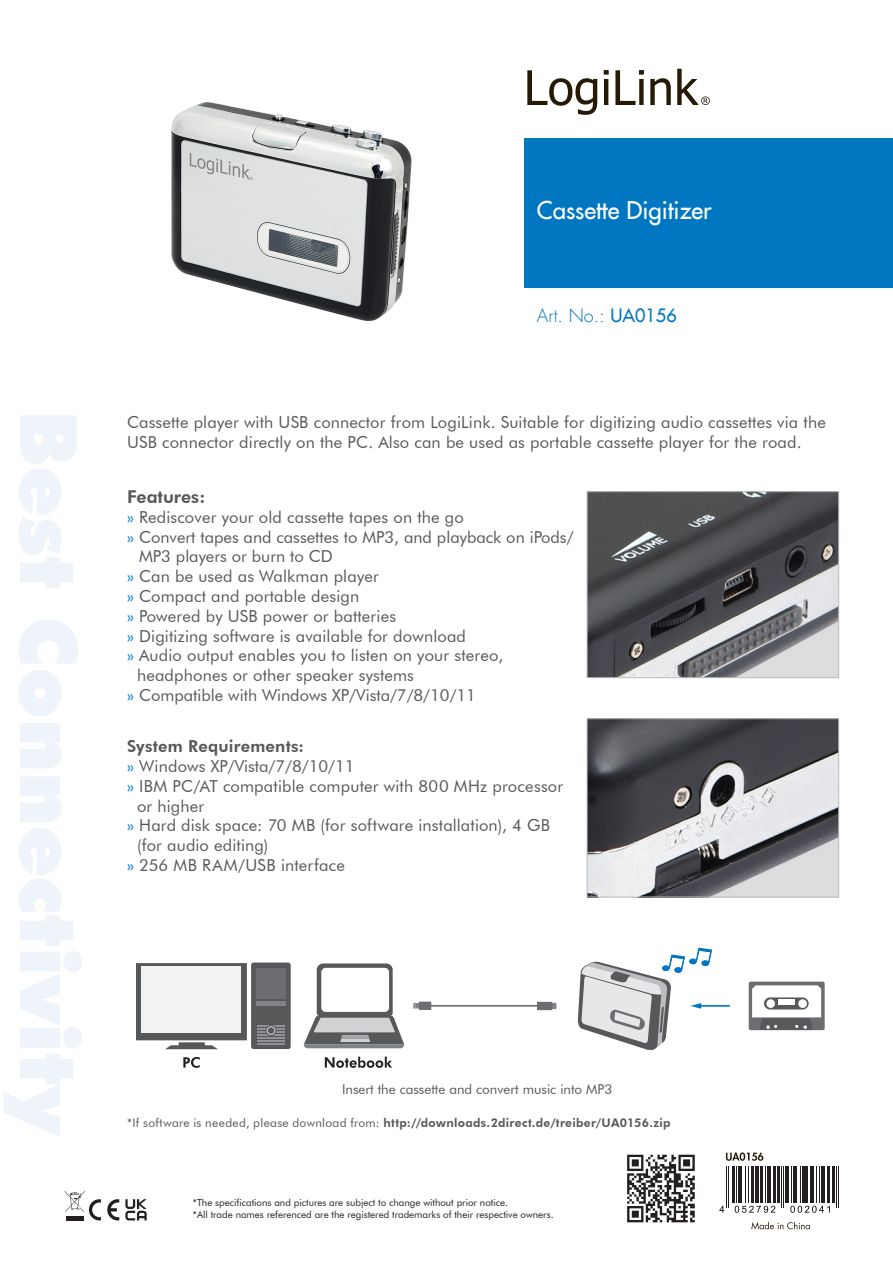
<style>
.page{position:relative;width:893px;height:1263px;background:#fff}
.page>*{position:absolute;margin:0;border:0;box-sizing:border-box;transform-origin:0 0}
.t1{font:24px "Futura LT";color:#fff}
.t2{font:300 18px "Futura LT";color:#0077c0}
.Fließtext{font:800 17.7px "Futura BT";color:#57585a}
.Fließtext-2{font:16.5px/19.8px "Futura BT";letter-spacing:.01em;color:#57585a}
.subline{font:800 16.5px "Futura BT";letter-spacing:.015em;color:#57585a}
.t3{font:13.5px "Futura BT";color:#57585a}
.Fließtext-3{font:800 12px "Futura BT";letter-spacing:.025em;color:#57585a}
.t4{font:9.75px/11.7px "Futura BT";color:#231f20}
.s1{font-weight:400}
.s2{color:#0077c0}
</style>
<div class="page">
<svg style="left:527px;top:69px;width:183px;height:46px"></svg>
<svg style="left:65px;top:1191px;width:36px;height:29px"></svg>
<svg style="left:107px;top:1199px;width:12px;height:21px"></svg>
<svg style="left:125px;top:1199px;width:22px;height:21px"></svg>
<div style="left:524px;top:138px;width:369px;height:150px;background:#0077c0"></div>
<img style="left:171px;top:102px;width:241px;height:219px">
<svg style="left:627px;top:1155px;width:68px;height:67px"></svg>
<svg style="left:726px;top:1152px;width:37px;height:9px"></svg>
<svg style="left:751px;top:1222px;width:59px;height:7px"></svg>
<svg style="left:719px;top:1206px;width:5px;height:6px"></svg>
<svg style="left:735px;top:1206px;width:40px;height:7px"></svg>
<svg style="left:790px;top:1206px;width:40px;height:7px"></svg>
<hr style="left:726px;top:1166px;width:1px;height:41px;background:#231f20">
<hr style="left:728px;top:1166px;width:1px;height:41px;background:#231f20">
<hr style="left:733px;top:1166px;width:2px;height:37px;background:#231f20">
<hr style="left:736px;top:1166px;width:1px;height:37px;background:#231f20">
<hr style="left:739px;top:1166px;width:3px;height:37px;background:#231f20">
<hr style="left:745px;top:1166px;width:1px;height:37px;background:#231f20">
<hr style="left:748px;top:1166px;width:1px;height:37px;background:#231f20">
<hr style="left:752px;top:1166px;width:2px;height:37px;background:#231f20">
<hr style="left:755px;top:1166px;width:4px;height:37px;background:#231f20">
<hr style="left:760px;top:1166px;width:2px;height:37px;background:#231f20">
<hr style="left:765px;top:1166px;width:1px;height:37px;background:#231f20">
<hr style="left:767px;top:1166px;width:4px;height:37px;background:#231f20">
<hr style="left:773px;top:1166px;width:2px;height:37px;background:#231f20">
<hr style="left:777px;top:1166px;width:2px;height:37px;background:#231f20">
<hr style="left:781px;top:1166px;width:1px;height:41px;background:#231f20">
<hr style="left:783px;top:1166px;width:1px;height:41px;background:#231f20">
<hr style="left:785px;top:1166px;width:4px;height:37px;background:#231f20">
<hr style="left:791px;top:1166px;width:1px;height:37px;background:#231f20">
<hr style="left:794px;top:1166px;width:3px;height:37px;background:#231f20">
<hr style="left:800px;top:1166px;width:1px;height:37px;background:#231f20">
<hr style="left:802px;top:1166px;width:2px;height:37px;background:#231f20">
<hr style="left:806px;top:1166px;width:2px;height:37px;background:#231f20">
<hr style="left:810px;top:1166px;width:4px;height:37px;background:#231f20">
<hr style="left:816px;top:1166px;width:1px;height:37px;background:#231f20">
<hr style="left:819px;top:1166px;width:1px;height:37px;background:#231f20">
<hr style="left:821px;top:1166px;width:4px;height:37px;background:#231f20">
<hr style="left:827px;top:1166px;width:2px;height:37px;background:#231f20">
<hr style="left:832px;top:1166px;width:2px;height:37px;background:#231f20">
<hr style="left:836px;top:1166px;width:1px;height:41px;background:#231f20">
<hr style="left:838px;top:1166px;width:1px;height:41px;background:#231f20">
<img style="left:589px;top:720px;width:248px;height:175px">
<div style="left:587px;top:718px;width:252px;height:179px;border:1px solid #bcbdc0"></div>
<img style="left:589px;top:493px;width:248px;height:183px">
<div style="left:587px;top:491px;width:252px;height:187px;border:1px solid #bcbdc0"></div>
<svg style="left:136px;top:962px;width:155px;height:87px"></svg>
<svg style="left:265px;top:1025px;width:11px;height:11px"></svg>
<svg style="left:267px;top:1026px;width:8px;height:9px"></svg>
<div style="left:268px;top:1027px;width:6px;height:7px;background:#57585a;border-radius:50%"></div>
<svg style="left:183px;top:1057px;width:17px;height:11px"></svg>
<svg style="left:325px;top:1056px;width:67px;height:12px"></svg>
<hr style="left:699px;top:1005px;width:31px;height:2px;background:#0077c0">
<svg style="left:304px;top:963px;width:100px;height:85px"></svg>
<div style="left:749px;top:981px;width:76px;height:49px;background:#6c6d70;border-radius:2px"></div>
<svg style="left:752px;top:985px;width:69px;height:45px;background:#c2c2c3"></svg>
<svg style="left:577px;top:948px;width:135px;height:102px"></svg>
<svg style="left:413px;top:1003px;width:8px;height:5px"></svg>
<div style="left:419px;top:1001px;width:12px;height:9px;background:#6c6d70"></div>
<svg style="left:552px;top:1003px;width:4px;height:6px"></svg>
<div style="left:537px;top:1002px;width:15px;height:8px;background:#6c6d70"></div>
<hr style="left:425px;top:1005px;width:120px;height:1px;background:#6c6d70">
<p class="t1" style="left:537px;top:194px;width:176px">Cassette Digitizer</p>
<p class="t2" style="left:537px;top:305px;width:141px">Art. No.: <span class="s1">UA0156</span></p>
<p class="Fließtext-2" style="left:127px;top:412px;width:700px">Cassette player with USB connector from LogiLink. Suitable for digitizing audio cassettes via the<br>USB connector directly on the PC. Also can be used as portable cassette player for the road.</p>
<p class="Fließtext" style="left:127px;top:486px;width:80px">Features:</p>
<p class="Fließtext-2" style="left:127px;top:507px;width:338px"><span class="s2">»</span> Rediscover your old cassette tapes on the go</p>
<p class="Fließtext-2" style="left:127px;top:527px;width:448px"><span class="s2">»</span> Convert tapes and cassettes to MP3, and playback on iPods/</p>
<p class="Fließtext-2" style="left:139px;top:546px;width:195px">MP3 players or burn to CD</p>
<p class="Fließtext-2" style="left:127px;top:566px;width:253px"><span class="s2">»</span> Can be used as Walkman player</p>
<p class="Fließtext-2" style="left:127px;top:586px;width:234px"><span class="s2">»</span> Compact and portable design</p>
<p class="Fließtext-2" style="left:127px;top:606px;width:271px"><span class="s2">»</span> Powered by USB power or batteries</p>
<p class="Fließtext-2" style="left:127px;top:626px;width:341px"><span class="s2">»</span> Digitizing software is available for download</p>
<p class="Fließtext-2" style="left:127px;top:645px;width:378px"><span class="s2">»</span> Audio output enables you to listen on your stereo,</p>
<p class="Fließtext-2" style="left:137px;top:665px;width:278px">headphones or other speaker systems</p>
<p class="Fließtext-2" style="left:127px;top:685px;width:350px"><span class="s2">»</span> Compatible with Windows XP/Vista/7/8/10/11</p>
<p class="subline" style="left:127px;top:736px;width:179px">System Requirements:</p>
<p class="Fließtext-2" style="left:127px;top:756px;width:229px"><span class="s2">»</span> Windows XP/Vista/7/8/10/11</p>
<p class="Fließtext-2" style="left:127px;top:776px;width:438px"><span class="s2">»</span> IBM PC/AT compatible computer with 800 MHz processor</p>
<p class="Fließtext-2" style="left:137px;top:796px;width:69px">or higher</p>
<p class="Fließtext-2" style="left:127px;top:815px;width:425px"><span class="s2">»</span> Hard disk space: 70 MB (for software installation), 4 GB</p>
<p class="Fließtext-2" style="left:137px;top:835px;width:133px">(for audio editing)</p>
<p class="Fließtext-2" style="left:127px;top:855px;width:219px"><span class="s2">»</span> 256 MB RAM/USB interface</p>
<p class="t3" style="left:342px;top:1080px;width:272px">Insert the cassette and convert music into MP3</p>
<p class="Fließtext-3" style="left:127px;top:1115px;width:545px"><span class="s1">*If software is needed, please download from:</span> http://downloads.2direct.de/treiber/UA0156.zip</p>
<p class="t4" style="left:193px;top:1196px;width:362px">*The specifications and pictures are subject to change without prior notice.<br>*All trade names referenced are the registered trademarks of their respective owners.</p>
</div>
